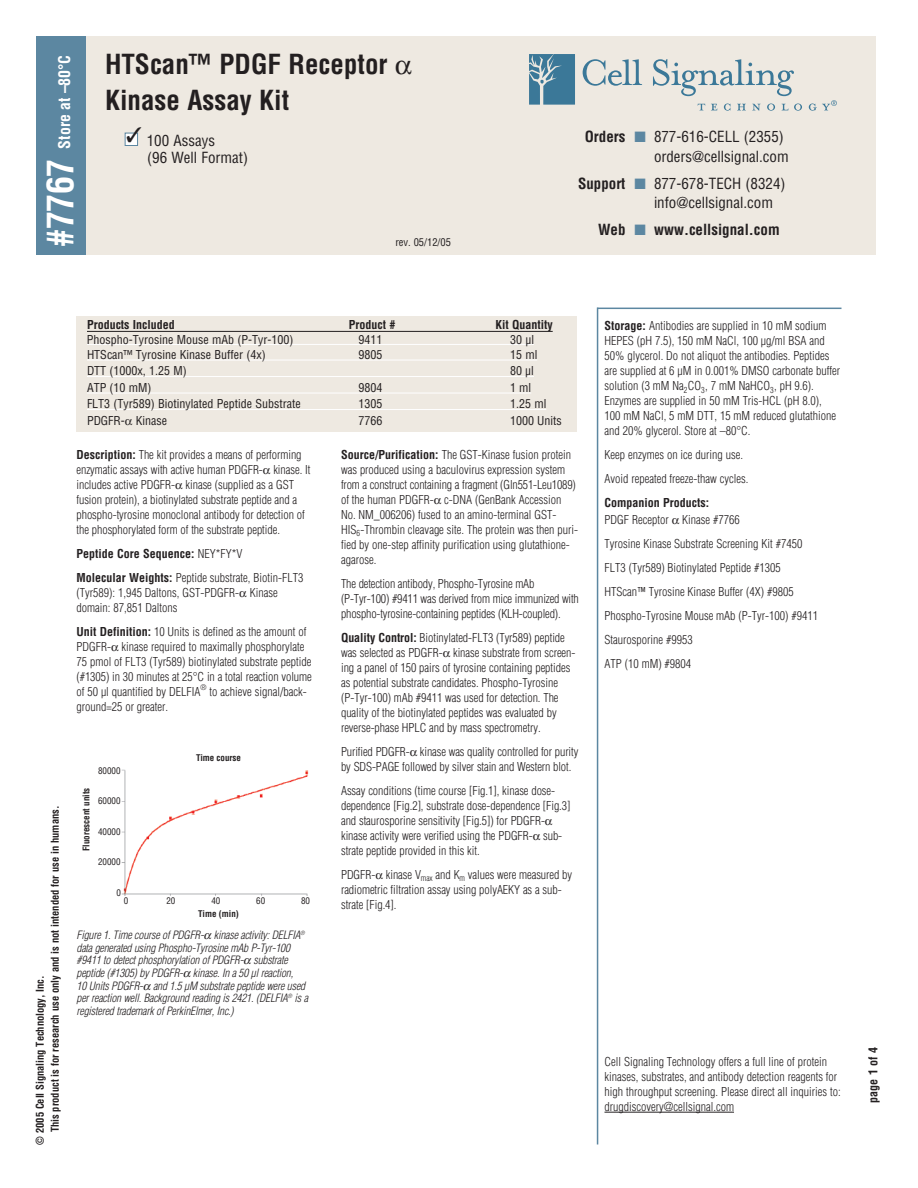
<style>
.page{position:relative;width:918px;height:1188px;background:#fff}
.page>*{position:absolute;margin:0;border:0;box-sizing:border-box;transform-origin:0 0}
.t1{font:700 condensed 36px "Helvetica";color:#fff}
.t2{font:700 condensed 27px/36px "Helvetica";color:#231f20}
.t3{font:700 condensed 15.75px "Helvetica";color:#fff}
.t4{font:condensed 15px/19.6px "Helvetica";color:#231f20}
.t5{font:700 condensed 15px "Helvetica";color:#231f20}
.t6{font:300 condensed 12px/15px "Helvetica";color:#231f20}
.t7{font:condensed 12px "Helvetica";color:#231f20}
.t8{font:700 condensed 12px/24px "Helvetica";color:#231f20}
.t9{font:italic 300 condensed 11.25px/12.6px "Helvetica";letter-spacing:-.015em;color:#231f20}
.t10{font:700 condensed 10.5px/15px "Helvetica";color:#231f20}
.t11{font:condensed 10.5px "Helvetica";color:#231f20}
.t12{font:700 condensed 9px "Helvetica";color:#231f20}
.t13{font:condensed 9px "Helvetica";color:#231f20}
.t14{font:300 condensed 7.5px "Helvetica";color:#231f20}
.s1{color:#fff}
.s2{font-weight:700}
.s3{color:#5c87a1}
.s4{font-weight:300}
</style>
<div class="page">
<div style="left:36px;top:36px;width:840px;height:218px;background:#eee9e1"></div>
<div style="left:36px;top:36px;width:50px;height:218px;background:#5c87a1"></div>
<hr style="left:597px;top:308px;width:1px;height:836px;background:#5c87a1">
<hr style="left:598px;top:308px;width:244px;height:1px;background:#5c87a1">
<svg style="left:529px;top:54px;width:46px;height:51px;background:#5488a2"></svg>
<svg style="left:583px;top:59px;width:59px;height:27px"></svg>
<svg style="left:653px;top:59px;width:141px;height:37px"></svg>
<svg style="left:698px;top:104px;width:7px;height:6px"></svg>
<svg style="left:711px;top:104px;width:6px;height:6px"></svg>
<svg style="left:724px;top:104px;width:6px;height:7px"></svg>
<svg style="left:737px;top:104px;width:9px;height:6px"></svg>
<svg style="left:752px;top:104px;width:9px;height:7px"></svg>
<svg style="left:767px;top:104px;width:8px;height:7px"></svg>
<svg style="left:782px;top:104px;width:6px;height:6px"></svg>
<svg style="left:794px;top:104px;width:8px;height:7px"></svg>
<svg style="left:809px;top:100px;width:28px;height:11px"></svg>
<hr style="left:604px;top:1112px;width:130px;height:1px;background:#231f20">
<svg style="left:121px;top:769px;width:188px;height:127px"></svg>
<div style="left:76px;top:316px;width:502px;height:116px;background:#eee9e1"></div>
<hr style="left:87px;top:331px;width:466px;height:1px;background:#231f20">
<hr style="left:87px;top:344px;width:447px;height:1px;background:#fff">
<hr style="left:87px;top:360px;width:450px;height:1px;background:#fff">
<hr style="left:87px;top:376px;width:447px;height:1px;background:#fff">
<hr style="left:87px;top:393px;width:444px;height:1px;background:#fff">
<hr style="left:87px;top:409px;width:459px;height:1px;background:#fff">
<h3 class="t3" style="left:55px;top:148px;width:95px;rotate:-90deg">Store at –80°C</h3>
<h1 class="t1" style="left:40px;top:247px;width:89px;rotate:-90deg">#7767</h1>
<h2 class="t2" style="left:105px;top:47px;width:284px">HTScan™ PDGF Receptor<br>Kinase Assay Kit</h2>
<p class="t4" style="left:147px;top:132px;width:102px;line-height:17.2px;text-indent:-23px"><span class="s1">■</span> 100 Assays<br>(96 Well Format)</p>
<p class="t11" style="left:395px;top:236px;width:57px">rev. 05/12/05</p>
<p class="t4" style="left:654px;top:127px;width:136px;text-indent:-69px"><span class="s2">Orders</span> <span class="s3">■</span> 877-616-CELL (2355) orders@cellsignal.com</p>
<p class="t4" style="left:654px;top:174px;width:133px;text-indent:-76px"><span class="s2">Support</span> <span class="s3">■</span> 877-678-TECH (8324) info@cellsignal.com</p>
<p class="t5" style="left:598px;top:221px;width:183px">Web <span class="s3">■</span> www.cellsignal.com</p>
<p class="t10" style="left:33px;top:1132px;width:328px;text-indent:-12px;rotate:-90deg">© 2005 Cell Signaling Technology, Inc.<br>This product is for research use only and is not intended for use in humans.</p>
<p class="t8" style="left:87px;top:313px;width:89px">Products Included</p>
<p class="t8" style="left:349px;top:313px;width:48px">Product #</p>
<p class="t8" style="left:495px;top:313px;width:59px">Kit Quantity</p>
<p class="t7" style="left:87px;top:332px;width:208px">Phospho-Tyrosine Mouse mAb (P-Tyr-100)</p>
<p class="t7" style="left:359px;top:332px;width:25px">9411</p>
<p class="t7" style="left:510px;top:332px;width:25px">30 µl</p>
<p class="t7" style="left:87px;top:347px;width:180px">HTScan™ Tyrosine Kinase Buffer (4x)</p>
<p class="t7" style="left:359px;top:347px;width:25px">9805</p>
<p class="t7" style="left:510px;top:347px;width:29px">15 ml</p>
<p class="t7" style="left:87px;top:364px;width:101px">DTT (1000x, 1.25 M)</p>
<p class="t7" style="left:510px;top:364px;width:25px">80 µl</p>
<p class="t7" style="left:87px;top:380px;width:66px">ATP (10 mM)</p>
<p class="t7" style="left:358px;top:380px;width:25px">9804</p>
<p class="t7" style="left:510px;top:380px;width:23px">1 ml</p>
<p class="t7" style="left:87px;top:397px;width:215px">FLT3 (Tyr589) Biotinylated Peptide Substrate</p>
<p class="t7" style="left:359px;top:397px;width:25px">1305</p>
<p class="t7" style="left:510px;top:397px;width:38px">1.25 ml</p>
<p class="t7" style="left:87px;top:413px;width:82px">PDGFR- Kinase</p>
<p class="t7" style="left:358px;top:413px;width:25px">7766</p>
<p class="t7" style="left:510px;top:413px;width:53px">1000 Units</p>
<p class="t6" style="left:76px;top:447px;width:235px"><span class="s2">Description:</span> The kit provides a means of performing enzymatic assays with active human PDGFR- kinase. It includes active PDGFR- kinase (supplied as a GST fusion protein), a biotinylated substrate peptide and a phospho-tyrosine monoclonal antibody for detection of the phosphorylated form of the substrate peptide.</p>
<p class="t8" style="left:76px;top:541px;width:229px">Peptide Core Sequence: <span class="s4">NEY*FY*V<br></span>Molecular Weights: <span class="s4">Peptide substrate, Biotin-FLT3</span></p>
<p class="t6" style="left:77px;top:585px;width:203px">(Tyr589): 1,945 Daltons, GST-PDGFR- Kinase domain: 87,851 Daltons</p>
<p class="t6" style="left:76px;top:624px;width:237px"><span class="s2">Unit Definition:</span> 10 Units is defined as the amount of PDGFR- kinase required to maximally phosphorylate 75 pmol of FLT3 (Tyr589) biotinylated substrate peptide (#1305) in 30 minutes at 25°C in a total reaction volume of 50 µl quantified by DELFIA</p>
<p class="t14" style="left:200px;top:683px;width:7px">®</p>
<p class="t6" style="left:210px;top:684px;width:99px">to achieve signal/back-</p>
<p class="t6" style="left:77px;top:699px;width:93px">ground=25 or greater.</p>
<p class="t12" style="left:196px;top:753px;width:47px">Time course</p>
<p class="t12" style="left:81px;top:851px;width:65px;rotate:-90deg">Fluorescent units</p>
<p class="t13" style="left:98px;top:766px;width:24px">80000</p>
<p class="t13" style="left:98px;top:796px;width:24px">60000</p>
<p class="t13" style="left:98px;top:827px;width:24px">40000</p>
<p class="t13" style="left:98px;top:857px;width:24px">20000</p>
<p class="t13" style="left:116px;top:888px;width:6px">0</p>
<p class="t13" style="left:124px;top:895px;width:6px">0</p>
<p class="t13" style="left:166px;top:895px;width:10px">20</p>
<p class="t13" style="left:211px;top:895px;width:10px">40</p>
<p class="t13" style="left:256px;top:895px;width:10px">60</p>
<p class="t13" style="left:301px;top:895px;width:10px">80</p>
<p class="t12" style="left:198px;top:909px;width:42px">Time (min)</p>
<p class="t9" style="left:76px;top:929px;width:233px">Figure 1. Time course of PDGFR- kinase activity: DELFIA<sup>® </sup>data generated using Phospho-Tyrosine mAb P-Tyr-100 #9411 to detect phosphorylation of PDGFR- substrate peptide (#1305) by PDGFR- kinase. In a 50 µl reaction,<br>10 Units PDGFR- and 1.5 µM substrate peptide were used per reaction well. Background reading is 2421. (DELFIA<sup>®</sup> is a registered trademark of PerkinElmer, Inc.)</p>
<p class="t6" style="left:341px;top:447px;width:239px"><span class="s2">Source/Purification:</span> The GST-Kinase fusion protein was produced using a baculovirus expression system from a construct containing a fragment (Gln551-Leu1089) of the human PDGFR- c-DNA (GenBank Accession No. NM_006206) fused to an amino-terminal GST-HIS<sub>6</sub>-Thrombin cleavage site. The protein was then puri&shy;fied by one-step affinity purification using glutathione&shy;agarose.</p>
<p class="t6" style="left:341px;top:576px;width:239px">The detection antibody, Phospho-Tyrosine mAb (P-Tyr-100) #9411 was derived from mice immunized with phospho-tyrosine-containing peptides (KLH-coupled).</p>
<p class="t6" style="left:341px;top:630px;width:236px"><span class="s2">Quality Control:</span> Biotinylated-FLT3 (Tyr589) peptide was selected as PDGFR- kinase substrate from screen&shy;ing a panel of 150 pairs of tyrosine containing peptides as potential substrate candidates. Phospho-Tyrosine (P-Tyr-100) mAb #9411 was used for detection. The quality of the biotinylated peptides was evaluated by reverse-phase HPLC and by mass spectrometry.</p>
<p class="t6" style="left:341px;top:744px;width:239px">Purified PDGFR- kinase was quality controlled for purity by SDS-PAGE followed by silver stain and Western blot.</p>
<p class="t6" style="left:341px;top:783px;width:231px">Assay conditions (time course [Fig.1], kinase dose&shy;dependence [Fig.2], substrate dose-dependence [Fig.3] and staurosporine sensitivity [Fig.5]) for PDGFR&shy;kinase activity were verified using the PDGFR- sub&shy;strate peptide provided in this kit.</p>
<p class="t6" style="left:341px;top:867px;width:233px">PDGFR- kinase V<sub>max</sub> and K<sub>m</sub> values were measured by radiometric filtration assay using polyAEKY as a sub&shy;strate [Fig.4].</p>
<p class="t6" style="left:604px;top:318px;width:237px"><span class="s2">Storage:</span> Antibodies are supplied in 10 mM sodium HEPES (pH 7.5), 150 mM NaCl, 100 µg/ml BSA and 50% glycerol. Do not aliquot the antibodies. Peptides are supplied at 6 µM in 0.001% DMSO carbonate buffer solution (3 mM Na<sub>2</sub>CO<sub>3</sub>, 7 mM NaHCO<sub>3</sub>, pH 9.6).<br>Enzymes are supplied in 50 mM Tris-HCL (pH 8.0), 100 mM NaCl, 5 mM DTT, 15 mM reduced glutathione and 20% glycerol. Store at –80°C.</p>
<p class="t6" style="left:605px;top:443px;width:146px;line-height:24px">Keep enzymes on ice during use.<br>Avoid repeated freeze-thaw cycles.</p>
<p class="t8" style="left:604px;top:491px;width:106px">Companion Products:</p>
<p class="t6" style="left:604px;top:507px;width:215px;line-height:24px">PDGF Receptor Kinase #7766<br>Tyrosine Kinase Substrate Screening Kit #7450<br>FLT3 (Tyr589) Biotinylated Peptide #1305<br>HTScan™ Tyrosine Kinase Buffer (4X) #9805<br>Phospho-Tyrosine Mouse mAb (P-Tyr-100) #9411<br>Staurosporine #9953<br>ATP (10 mM) #9804</p>
<p class="t6" style="left:604px;top:1054px;width:238px">Cell Signaling Technology offers a full line of protein kinases, substrates, and antibody detection reagents for high throughput screening. Please direct all inquiries to: drugdiscovery@cellsignal.com</p>
<p class="t8" style="left:861px;top:1102px;width:57px;rotate:-90deg">page 1 of 4</p>
</div>
